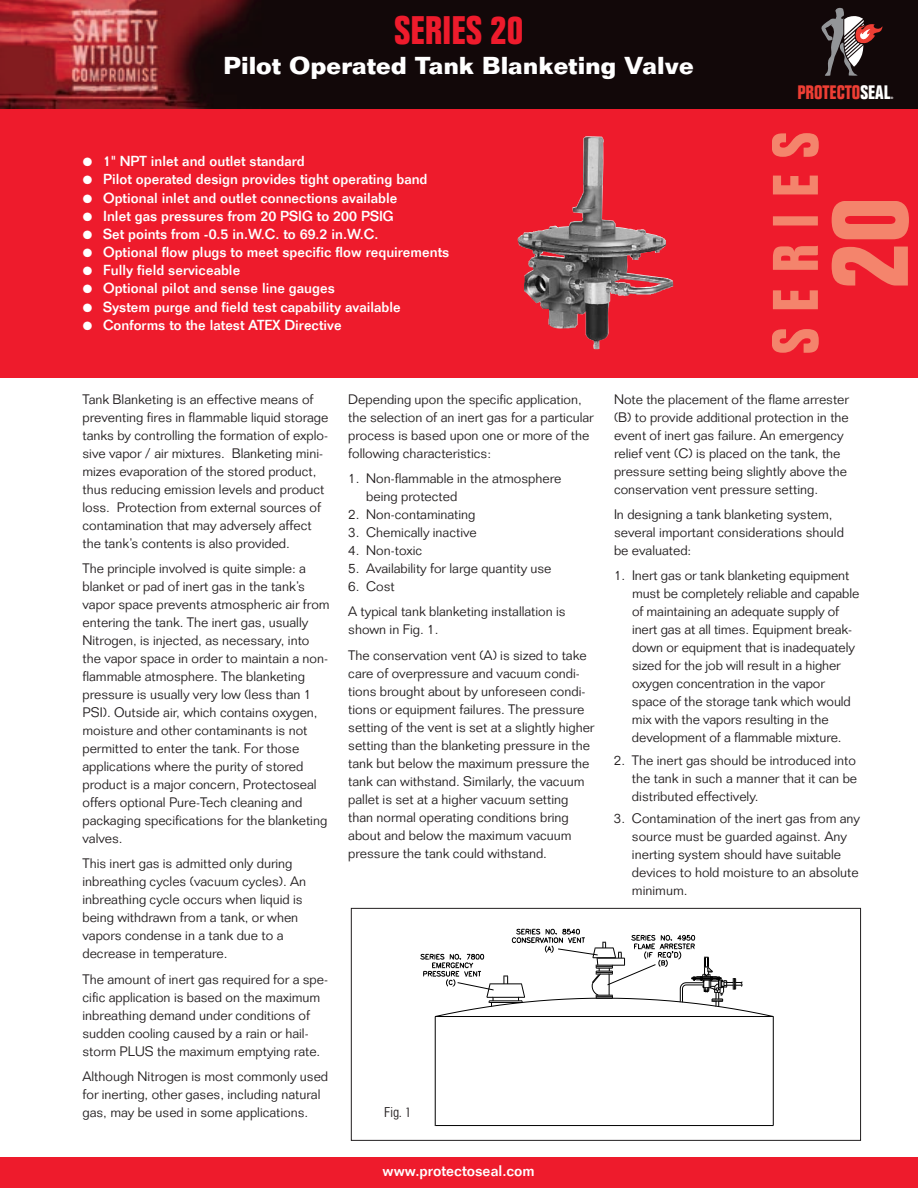
<style>
.page{position:relative;width:918px;height:1188px;background:#fff}
.page>*{position:absolute;margin:0;border:0;box-sizing:border-box;transform-origin:0 0}
.t1{font:700 condensed 39px "Folio Std";color:#ee1b2c}
.t2{font:700 24px "Folio Std";color:#fff}
.t3{font:700 condensed 19.05px "Folio Std";color:#ee3e34}
.t4{font:500 15px "Folio Std";color:#fff}
.t5{font:500 14.25px "Folio Std";color:#fff}
.t6{font:300 13.5px/18px "Folio Std";color:#231f20}
.t7{font:300 condensed 13.5px "Folio SBOP";color:#231f20}
.t8{font:700 condensed 3.15px "Folio Std";color:#fff}
.s1{color:#fff}
</style>
<div class="page">
<div style="left:0;top:0;width:918px;height:378px;background:#ee1b2c"></div>
<img style="left:0;top:0;width:918px;height:109px">
<img style="left:524px;top:227px;width:149px;height:122px">
<div style="left:0;top:1157px;width:918px;height:31px;background:#ee1b2c"></div>
<svg style="left:820px;top:8px;width:62px;height:68px;background:#544444"></svg>
<svg style="left:772px;top:133px;width:47px;height:220px"></svg>
<svg style="left:832px;top:201px;width:77px;height:85px"></svg>
<hr style="left:435px;top:1017px;width:1px;height:109px;background:#000">
<hr style="left:435px;top:1125px;width:338px;height:1px;background:#000">
<hr style="left:773px;top:1017px;width:1px;height:109px;background:#000">
<svg style="left:420px;top:928px;width:354px;height:89px"></svg>
<div style="left:351px;top:908px;width:510px;height:233px;border:1px solid #231f20"></div>
<h1 class="t1" style="left:395px;top:16px;width:130px">SERIES 20</h1>
<h2 class="t2" style="left:223px;top:57px;width:472px">Pilot Operated Tank Blanketing Valve</h2>
<p class="t5" style="left:83px;top:156px;width:223px">● 1" NPT inlet and outlet standard</p>
<p class="t5" style="left:83px;top:174px;width:346px">● Pilot operated design provides tight operating band</p>
<p class="t5" style="left:83px;top:192px;width:316px">● Optional inlet and outlet connections available</p>
<p class="t5" style="left:83px;top:211px;width:312px">● Inlet gas pressures from 20 PSIG to 200 PSIG</p>
<p class="t5" style="left:83px;top:229px;width:297px">● Set points from -0.5 in.W.C. to 69.2 in.W.C.</p>
<p class="t5" style="left:83px;top:247px;width:368px">● Optional flow plugs to meet specific flow requirements</p>
<p class="t5" style="left:83px;top:265px;width:159px">● Fully field serviceable</p>
<p class="t5" style="left:83px;top:283px;width:254px">● Optional pilot and sense line gauges</p>
<p class="t5" style="left:83px;top:301px;width:320px">● System purge and field test capability available</p>
<p class="t5" style="left:83px;top:320px;width:260px">● Conforms to the latest ATEX Directive</p>
<h3 class="t3" style="left:798px;top:85px;width:94px">PROTECTO<span class="s1">SEAL</span></h3>
<p class="t8" style="left:891px;top:96px;width:4px">®</p>
<p class="t6" style="left:82px;top:392px;width:247px">Tank Blanketing is an effective means of preventing fires in flammable liquid storage tanks by controlling the formation of explo&shy;sive vapor / air mixtures. Blanketing mini&shy;mizes evaporation of the stored product, thus reducing emission levels and product loss. Protection from external sources of contamination that may adversely affect the tank’s contents is also provided.</p>
<p class="t6" style="left:82px;top:561px;width:249px">The principle involved is quite simple: a blanket or pad of inert gas in the tank’s vapor space prevents atmospheric air from entering the tank. The inert gas, usually Nitrogen, is injected, as necessary, into the vapor space in order to maintain a non&shy;flammable atmosphere. The blanketing pressure is usually very low (less than 1<br>PSI). Outside air, which contains oxygen, moisture and other contaminants is not permitted to enter the tank. For those applications where the purity of stored product is a major concern, Protectoseal offers optional Pure-Tech cleaning and packaging specifications for the blanketing valves.</p>
<p class="t6" style="left:82px;top:856px;width:225px">This inert gas is admitted only during inbreathing cycles (vacuum cycles). An inbreathing cycle occurs when liquid is being withdrawn from a tank, or when vapors condense in a tank due to a decrease in temperature.</p>
<p class="t6" style="left:82px;top:971px;width:247px">The amount of inert gas required for a spe&shy;cific application is based on the maximum inbreathing demand under conditions of sudden cooling caused by a rain or hail&shy;storm PLUS the maximum emptying rate.</p>
<p class="t6" style="left:82px;top:1069px;width:247px">Although Nitrogen is most commonly used for inerting, other gases, including natural gas, may be used in some applications.</p>
<p class="t6" style="left:348px;top:392px;width:247px">Depending upon the specific application, the selection of an inert gas for a particular process is based upon one or more of the following characteristics:</p>
<p class="t6" style="left:366px;top:471px;width:197px;text-indent:-18px">1. Non-flammable in the atmosphere being protected</p>
<p class="t6" style="left:348px;top:507px;width:129px">2. Non-contaminating</p>
<p class="t6" style="left:348px;top:525px;width:130px">3. Chemically inactive</p>
<p class="t6" style="left:348px;top:543px;width:76px">4. Non-toxic</p>
<p class="t6" style="left:348px;top:561px;width:205px">5. Availability for large quantity use</p>
<p class="t6" style="left:348px;top:575px;width:219px;line-height:25.2px">6. Cost<br>A typical tank blanketing installation is</p>
<p class="t6" style="left:348px;top:619px;width:240px;line-height:25.2px">shown in Fig. 1.<br>The conservation vent (A) is sized to take</p>
<p class="t6" style="left:348px;top:665px;width:248px">care of overpressure and vacuum condi&shy;tions brought about by unforeseen condi&shy;tions or equipment failures. The pressure setting of the vent is set at a slightly higher setting than the blanketing pressure in the tank but below the maximum pressure the tank can withstand. Similarly, the vacuum pallet is set at a higher vacuum setting than normal operating conditions bring about and below the maximum vacuum pressure the tank could withstand.</p>
<p class="t7" style="left:384px;top:1104px;width:29px">Fig. 1</p>
<p class="t4" style="left:383px;top:1165px;width:154px">www.protectoseal.com</p>
<p class="t6" style="left:614px;top:392px;width:237px">Note the placement of the flame arrester (B) to provide additional protection in the event of inert gas failure. An emergency relief vent (C) is placed on the tank, the pressure setting being slightly above the conservation vent pressure setting.</p>
<p class="t6" style="left:614px;top:507px;width:231px">In designing a tank blanketing system, several important considerations should be evaluated:</p>
<p class="t6" style="left:632px;top:568px;width:229px;text-indent:-18px">1. Inert gas or tank blanketing equipment must be completely reliable and capable of maintaining an adequate supply of inert gas at all times. Equipment break&shy;down or equipment that is inadequately sized for the job will result in a higher oxygen concentration in the vapor space of the storage tank which would mix with the vapors resulting in the development of a flammable mixture.</p>
<p class="t6" style="left:632px;top:753px;width:227px;text-align:justify;text-indent:-18px">2. The inert gas should be introduced into the tank in such a manner that it can be distributed effectively.</p>
<p class="t6" style="left:632px;top:811px;width:230px;text-indent:-18px">3. Contamination of the inert gas from any source must be guarded against. Any inerting system should have suitable devices to hold moisture to an absolute minimum.</p>
</div>
